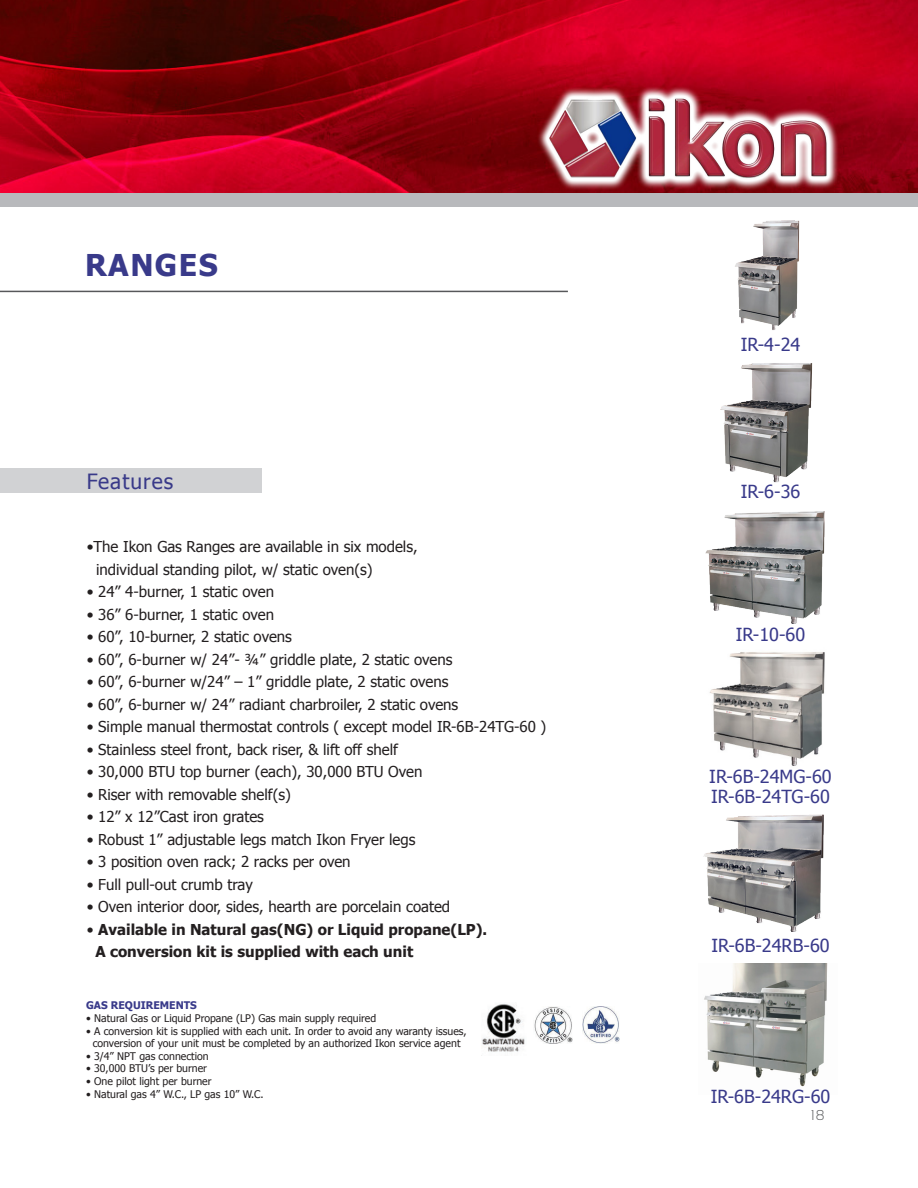
<style>
.page{position:relative;width:918px;height:1188px;background:#fff}
.page>*{position:absolute;margin:0;border:0;box-sizing:border-box;transform-origin:0 0}
.Page_Headline{font:700 30px "Tahoma";letter-spacing:.05em;color:#393a8a}
.Page_Headline-2{font:21px "Tahoma";letter-spacing:.05em;color:#393a89}
.t1{font:18px "Tahoma";color:#393a8a}
.t2{font:15px/22.5px "Tahoma";color:#231f20}
.t3{font:700 15px/22.5px "Tahoma";color:#231f20}
.t4{font:300 14.25px "Sansation";color:#57585a}
.t5{font:10.5px/12.6px "Tahoma";color:#231f20;text-align:center}
.t6{font:700 10.5px "Tahoma";color:#393a8a}
.s1{font-weight:400}
</style>
<div class="page">
<img style="left:0;top:0;width:918px;height:193px">
<div style="left:0;top:193px;width:918px;height:14px;background:#b8b9bc"></div>
<img style="left:538px;top:86px;width:301px;height:104px">
<hr style="left:0;top:291px;width:568px;height:1px;background:#57585a">
<div style="left:0;top:469px;width:261px;height:24px;background:#d1d2d4"></div>
<img style="left:482px;top:1004px;width:43px;height:48px">
<img style="left:534px;top:1006px;width:38px;height:37px">
<img style="left:582px;top:1007px;width:38px;height:37px">
<img style="left:704px;top:964px;width:124px;height:123px">
<img style="left:703px;top:814px;width:121px;height:118px">
<img style="left:720px;top:363px;width:93px;height:120px">
<img style="left:706px;top:511px;width:119px;height:113px">
<img style="left:735px;top:220px;width:65px;height:110px">
<img style="left:709px;top:652px;width:116px;height:114px">
<p class="Page_Headline" style="left:85px;top:244px;width:134px">RANGES</p>
<p class="Page_Headline-2" style="left:87px;top:467px;width:88px">Features</p>
<p class="t2" style="left:96px;top:535px;width:323px;text-indent:-9px">•The Ikon Gas Ranges are available in six models, individual standing pilot, w/ static oven(s)</p>
<p class="t2" style="left:87px;top:580px;width:189px">• 24” 4-burner, 1 static oven</p>
<p class="t2" style="left:87px;top:602px;width:189px">• 36” 6-burner, 1 static oven</p>
<p class="t2" style="left:87px;top:625px;width:207px">• 60”, 10-burner, 2 static ovens</p>
<p class="t2" style="left:87px;top:647px;width:367px">• 60”, 6-burner w/ 24”- ¾” griddle plate, 2 static ovens</p>
<p class="t2" style="left:87px;top:670px;width:363px">• 60”, 6-burner w/24” – 1” griddle plate, 2 static ovens</p>
<p class="t2" style="left:87px;top:692px;width:373px">• 60”, 6-burner w/ 24” radiant charbroiler, 2 static ovens</p>
<p class="t2" style="left:87px;top:715px;width:461px">• Simple manual thermostat controls ( except model IR-6B-24TG-60 )</p>
<p class="t2" style="left:87px;top:737px;width:313px">• Stainless steel front, back riser, &amp; lift off shelf</p>
<p class="t2" style="left:87px;top:760px;width:337px">• 30,000 BTU top burner (each), 30,000 BTU Oven</p>
<p class="t2" style="left:87px;top:782px;width:206px">• Riser with removable shelf(s)</p>
<p class="t2" style="left:87px;top:805px;width:179px">• 12” x 12”Cast iron grates</p>
<p class="t2" style="left:87px;top:827px;width:330px">• Robust 1” adjustable legs match Ikon Fryer legs</p>
<p class="t2" style="left:87px;top:850px;width:265px">• 3 position oven rack; 2 racks per oven</p>
<p class="t2" style="left:87px;top:872px;width:168px">• Full pull-out crumb tray</p>
<p class="t2" style="left:87px;top:895px;width:365px">• Oven interior door, sides, hearth are porcelain coated</p>
<p class="t3" style="left:95px;top:917px;width:393px;text-indent:-9px"><span class="s1">•</span> Available in Natural gas(NG) or Liquid propane(LP).<br>A conversion kit is supplied with each unit</p>
<p class="t6" style="left:86px;top:998px;width:112px">GAS REQUIREMENTS</p>
<p class="t5" style="left:86px;top:1011px;width:292px">• Natural Gas or Liquid Propane (LP) Gas main supply required</p>
<p class="t5" style="left:86px;top:1024px;width:382px">• A conversion kit is supplied with each unit. In order to avoid any waranty issues, conversion of your unit must be completed by an authorized Ikon service agent</p>
<p class="t5" style="left:86px;top:1049px;width:124px">• 3/4” NPT gas connection</p>
<p class="t5" style="left:86px;top:1062px;width:122px">• 30,000 BTU’s per burner</p>
<p class="t5" style="left:86px;top:1074px;width:127px">• One pilot light per burner</p>
<p class="t5" style="left:86px;top:1087px;width:179px">• Natural gas 4” W.C., LP gas 10” W.C.</p>
<p class="t1" style="left:741px;top:333px;width:61px">IR-4-24</p>
<p class="t1" style="left:741px;top:480px;width:61px">IR-6-36</p>
<p class="t1" style="left:736px;top:623px;width:71px">IR-10-60</p>
<p class="t1" style="left:709px;top:765px;width:124px">IR-6B-24MG-60</p>
<p class="t1" style="left:711px;top:784px;width:120px">IR-6B-24TG-60</p>
<p class="t1" style="left:711px;top:934px;width:120px">IR-6B-24RB-60</p>
<p class="t1" style="left:711px;top:1084px;width:121px">IR-6B-24RG-60</p>
<p class="t4" style="left:811px;top:1107px;width:15px">18</p>
</div>
